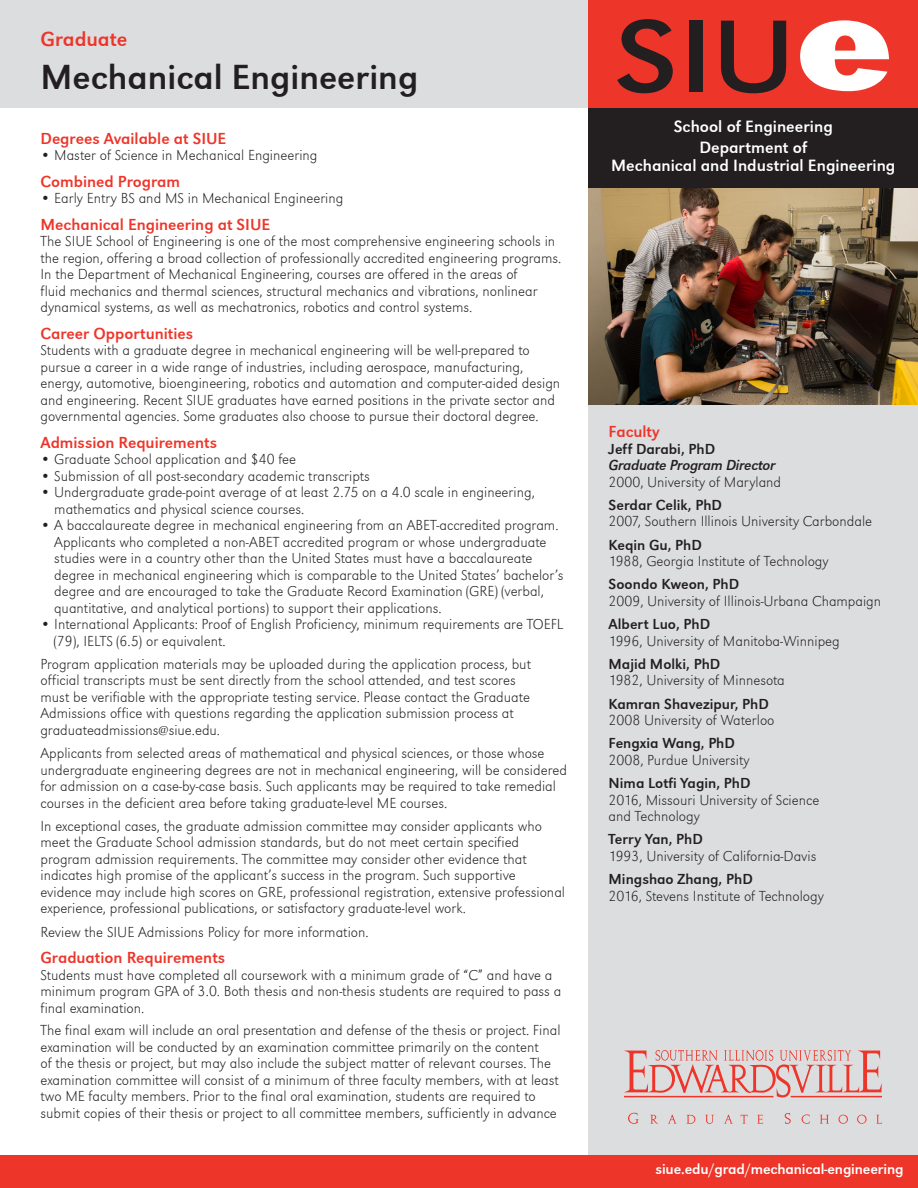
<style>
.page{position:relative;width:918px;height:1188px;background:#fff}
.page>*{position:absolute;margin:0;border:0;box-sizing:border-box;transform-origin:0 0}
.Program{font:36px "URW Grotesk T";color:#231f20}
.Graduate{font:21px "URW Grotesk T";color:#ee3529}
.School{font:16.8px/18px "URW Grotesk T";color:#fff;text-align:center}
.Sub_Header{font:16.5px "URW Grotesk T";color:#ee3529}
.Bullets{font:15px/16.5px "URW Grotesk T Extr Ligh";color:#231f20}
.Paragraph{font:15px/16.5px "URW Grotesk T Extr Ligh";color:#231f20}
.Faculty_University{font:15px/16.5px "URW Grotesk T Extr Ligh";color:#231f20}
.Faculty_Name{font:15px "URW Grotesk T";color:#231f20}
.Website{font:15px "URW Grotesk T";letter-spacing:-.01em;color:#fff}
.Faculty_Title{font:italic 15px "URW Grotesk T";letter-spacing:-.01em;color:#231f20;scale:.95 1}
</style>
<div class="page">
<div style="left:589px;top:179px;width:329px;height:1009px;background:#dcdddf"></div>
<div style="left:0;top:1155px;width:918px;height:33px;background:#ee3529"></div>
<svg style="left:624px;top:1050px;width:258px;height:48px"></svg>
<svg style="left:628px;top:1113px;width:11px;height:11px"></svg>
<svg style="left:650px;top:1115px;width:8px;height:9px"></svg>
<svg style="left:668px;top:1115px;width:9px;height:9px"></svg>
<svg style="left:686px;top:1115px;width:10px;height:9px"></svg>
<svg style="left:705px;top:1115px;width:9px;height:9px"></svg>
<svg style="left:724px;top:1115px;width:9px;height:9px"></svg>
<svg style="left:741px;top:1115px;width:6px;height:9px"></svg>
<svg style="left:757px;top:1115px;width:6px;height:9px"></svg>
<svg style="left:785px;top:1113px;width:6px;height:11px"></svg>
<svg style="left:802px;top:1114px;width:8px;height:10px"></svg>
<svg style="left:819px;top:1115px;width:10px;height:9px"></svg>
<svg style="left:839px;top:1115px;width:9px;height:9px"></svg>
<svg style="left:857px;top:1115px;width:10px;height:9px"></svg>
<svg style="left:876px;top:1115px;width:6px;height:9px"></svg>
<img style="left:589px;top:187px;width:329px;height:218px">
<div style="left:0;top:0;width:589px;height:108px;background:#dcdddf"></div>
<div style="left:589px;top:0;width:329px;height:108px;background:#ee3529"></div>
<svg style="left:617px;top:19px;width:56px;height:74px"></svg>
<div style="left:689px;top:21px;width:13px;height:71px;background:#231f20"></div>
<svg style="left:721px;top:21px;width:65px;height:72px"></svg>
<svg style="left:800px;top:20px;width:89px;height:71px"></svg>
<div style="left:589px;top:108px;width:329px;height:79px;background:#231f20"></div>
<p class="Graduate" style="left:40px;top:27px;width:88px">Graduate</p>
<p class="Program" style="left:40px;top:56px;width:379px">Mechanical Engineering</p>
<p class="Sub_Header" style="left:40px;top:129px;width:187px">Degrees Available at SIUE</p>
<p class="Bullets" style="left:40px;top:147px;width:279px">• Master of Science in Mechanical Engineering</p>
<p class="Sub_Header" style="left:40px;top:172px;width:141px">Combined Program</p>
<p class="Paragraph" style="left:40px;top:190px;width:304px">• Early Entry BS and MS in Mechanical Engineering</p>
<p class="Sub_Header" style="left:40px;top:215px;width:231px">Mechanical Engineering at SIUE</p>
<p class="Paragraph" style="left:40px;top:233px;width:522px">The SIUE School of Engineering is one of the most comprehensive engineering schools in the region, offering a broad collection of professionally accredited engineering programs.<br>In the Department of Mechanical Engineering, courses are offered in the areas of<br>fluid mechanics and thermal sciences, structural mechanics and vibrations, nonlinear dynamical systems, as well as mechatronics, robotics and control systems.</p>
<p class="Sub_Header" style="left:40px;top:324px;width:154px">Career Opportunities</p>
<p class="Paragraph" style="left:40px;top:342px;width:521px">Students with a graduate degree in mechanical engineering will be well-prepared to pursue a career in a wide range of industries, including aerospace, manufacturing, energy, automotive, bioengineering, robotics and automation and computer-aided design and engineering. Recent SIUE graduates have earned positions in the private sector and governmental agencies. Some graduates also choose to pursue their doctoral degree.</p>
<p class="Sub_Header" style="left:40px;top:433px;width:178px">Admission Requirements</p>
<p class="Bullets" style="left:40px;top:451px;width:257px">• Graduate School application and $40 fee</p>
<p class="Bullets" style="left:40px;top:467px;width:331px">• Submission of all post-secondary academic transcripts</p>
<p class="Bullets" style="left:54px;top:484px;width:482px;text-indent:-14px">• Undergraduate grade-point average of at least 2.75 on a 4.0 scale in engineering, mathematics and physical science courses.</p>
<p class="Bullets" style="left:54px;top:517px;width:511px;text-indent:-14px">• A baccalaureate degree in mechanical engineering from an ABET-accredited program.<br>Applicants who completed a non-ABET accredited program or whose undergraduate studies were in a country other than the United States must have a baccalaureate degree in mechanical engineering which is comparable to the United States’ bachelor’s degree and are encouraged to take the Graduate Record Examination (GRE) (verbal, quantitative, and analytical portions) to support their applications.</p>
<p class="Bullets" style="left:54px;top:616px;width:511px;text-indent:-14px">• International Applicants: Proof of English Proficiency, minimum requirements are TOEFL (79), IELTS (6.5) or equivalent.</p>
<p class="Bullets" style="left:40px;top:656px;width:492px">Program application materials may be uploaded during the application process, but official transcripts must be sent directly from the school attended, and test scores must be verifiable with the appropriate testing service. Please contact the Graduate Admissions office with questions regarding the application submission process at graduateadmissions@siue.edu.</p>
<p class="Bullets" style="left:40px;top:745px;width:528px">Applicants from selected areas of mathematical and physical sciences, or those whose undergraduate engineering degrees are not in mechanical engineering, will be considered for admission on a case-by-case basis. Such applicants may be required to take remedial courses in the deficient area before taking graduate-level ME courses.</p>
<p class="Bullets" style="left:40px;top:818px;width:526px">In exceptional cases, the graduate admission committee may consider applicants who meet the Graduate School admission standards, but do not meet certain specified program admission requirements. The committee may consider other evidence that indicates high promise of the applicant’s success in the program. Such supportive evidence may include high scores on GRE, professional registration, extensive professional experience, professional publications, or satisfactory graduate-level work.</p>
<p class="Bullets" style="left:40px;top:923px;width:330px">Review the SIUE Admissions Policy for more information.</p>
<p class="Sub_Header" style="left:40px;top:948px;width:186px">Graduation Requirements</p>
<p class="Paragraph" style="left:40px;top:966px;width:522px">Students must have completed all coursework with a minimum grade of “C” and have a minimum program GPA of 3.0. Both thesis and non-thesis students are required to pass a final examination.</p>
<p class="Paragraph" style="left:40px;top:1022px;width:522px">The final exam will include an oral presentation and defense of the thesis or project. Final examination will be conducted by an examination committee primarily on the content<br>of the thesis or project, but may also include the subject matter of relevant courses. The examination committee will consist of a minimum of three faculty members, with at least two ME faculty members. Prior to the final oral examination, students are required to submit copies of their thesis or project to all committee members, sufficiently in advance</p>
<p class="School" style="left:674px;top:117px;width:161px">School of Engineering</p>
<p class="School" style="left:611px;top:138px;width:286px">Department of<br>Mechanical and Industrial Engineering</p>
<p class="Sub_Header" style="left:609px;top:422px;width:52px">Faculty</p>
<p class="Faculty_Name" style="left:609px;top:440px;width:108px">Jeff Darabi, PhD</p>
<p class="Faculty_Title" style="left:609px;top:457px;width:177px">Graduate Program Director</p>
<p class="Faculty_University" style="left:609px;top:473px;width:174px">2000, University of Maryland</p>
<p class="Faculty_Name" style="left:609px;top:496px;width:115px">Serdar Celik, PhD</p>
<p class="Faculty_University" style="left:609px;top:513px;width:265px">2007, Southern Illinois University Carbondale</p>
<p class="Faculty_Name" style="left:609px;top:536px;width:95px">Keqin Gu, PhD</p>
<p class="Faculty_University" style="left:609px;top:553px;width:222px">1988, Georgia Institute of Technology</p>
<p class="Faculty_Name" style="left:609px;top:576px;width:132px">Soondo Kweon, PhD</p>
<p class="Faculty_University" style="left:609px;top:592px;width:274px">2009, University of Illinois-Urbana Champaign</p>
<p class="Faculty_Name" style="left:609px;top:616px;width:103px">Albert Luo, PhD</p>
<p class="Faculty_University" style="left:609px;top:632px;width:233px">1996, University of Manitoba-Winnipeg</p>
<p class="Faculty_Name" style="left:609px;top:655px;width:113px">Majid Molki, PhD</p>
<p class="Faculty_University" style="left:609px;top:672px;width:178px">1982, University of Minnesota</p>
<p class="Faculty_Name" style="left:609px;top:695px;width:162px">Kamran Shavezipur, PhD</p>
<p class="Faculty_University" style="left:609px;top:712px;width:167px">2008 University of Waterloo</p>
<p class="Faculty_Name" style="left:609px;top:735px;width:128px">Fengxia Wang, PhD</p>
<p class="Faculty_University" style="left:609px;top:751px;width:142px">2008, Purdue University</p>
<p class="Faculty_Name" style="left:609px;top:775px;width:143px">Nima Lotfi Yagin, PhD</p>
<p class="Faculty_University" style="left:609px;top:791px;width:212px">2016, Missouri University of Science and Technology</p>
<p class="Faculty_Name" style="left:609px;top:831px;width:96px">Terry Yan, PhD</p>
<p class="Faculty_University" style="left:609px;top:847px;width:209px">1993, University of California-Davis</p>
<p class="Faculty_Name" style="left:609px;top:871px;width:146px">Mingshao Zhang, PhD</p>
<p class="Faculty_University" style="left:609px;top:887px;width:217px">2016, Stevens Institute of Technology</p>
<p class="Website" style="left:656px;top:1161px;width:249px">siue.edu/grad/mechanical-engineering</p>
</div>
